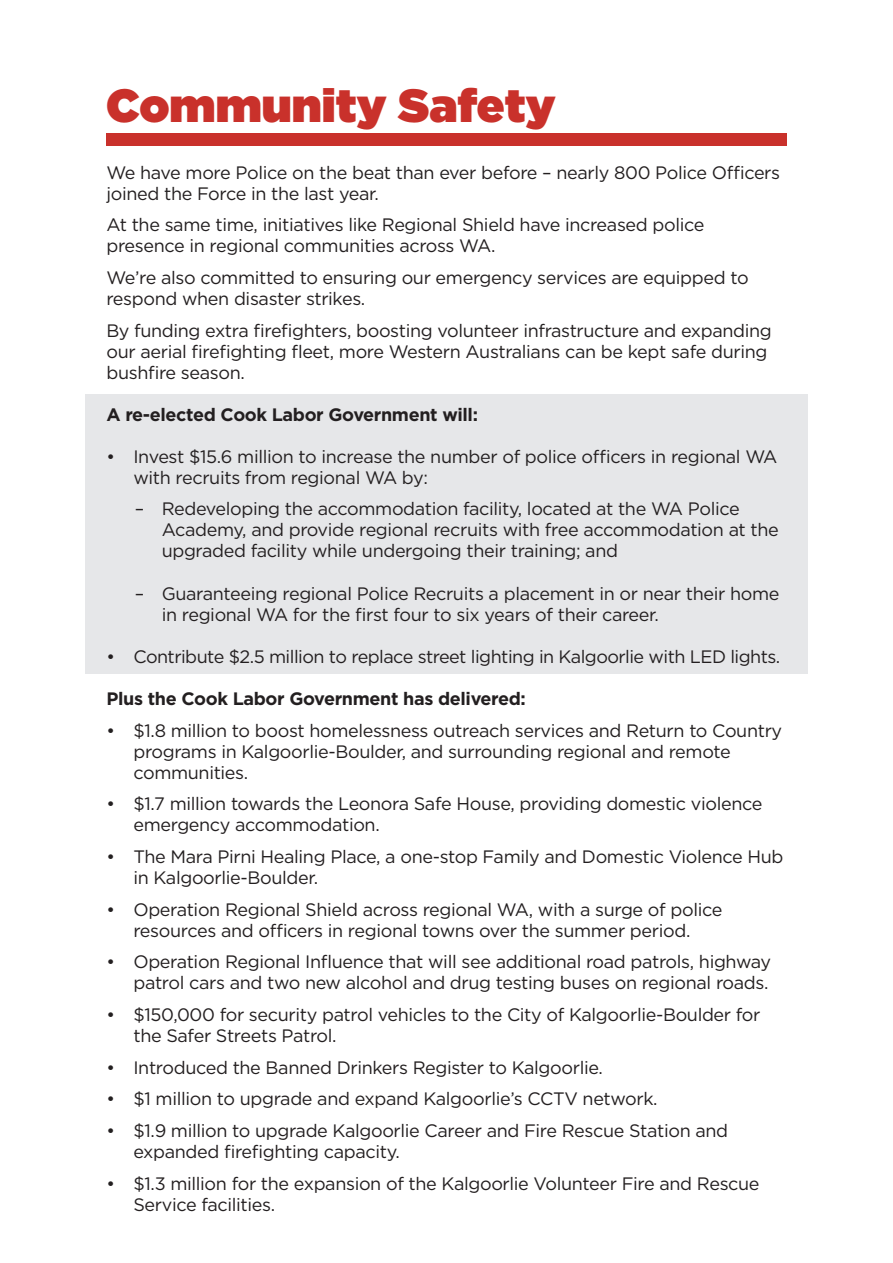
<style>
.page{position:relative;width:893px;height:1263px;background:#fff}
.page>*{position:absolute;margin:0;border:0;box-sizing:border-box;transform-origin:0 0}
.t1{font:900 46.5px "Gotham";color:#c9312b}
.t2{font:18px/21px "Gotham";letter-spacing:-.02em;color:#231f20}
.t3{font:700 18px "Gotham";letter-spacing:-.02em;color:#231f20}
</style>
<div class="page">
<div style="left:85px;top:394px;width:723px;height:280px;background:#e6e7e9"></div>
<div style="left:106px;top:133px;width:681px;height:12px;background:#c9312b"></div>
<h1 class="t1" style="left:106px;top:72px;width:451px">Community Safety</h1>
<p class="t2" style="left:106px;top:161px;width:675px">We have more Police on the beat than ever before – nearly 800 Police Officers joined the Force in the last year.</p>
<p class="t2" style="left:106px;top:214px;width:599px">At the same time, initiatives like Regional Shield have increased police presence in regional communities across WA.</p>
<p class="t2" style="left:106px;top:267px;width:644px">We’re also committed to ensuring our emergency services are equipped to respond when disaster strikes.</p>
<p class="t2" style="left:106px;top:319px;width:667px">By funding extra firefighters, boosting volunteer infrastructure and expanding our aerial firefighting fleet, more Western Australians can be kept safe during bushfire season.</p>
<p class="t3" style="left:106px;top:402px;width:373px">A re-elected Cook Labor Government will:</p>
<p class="t2" style="left:133px;top:445px;width:646px;text-indent:-27px">• Invest $15.6 million to increase the number of police officers in regional WA with recruits from regional WA by:</p>
<p class="t2" style="left:162px;top:498px;width:619px;text-indent:-27px">– Redeveloping the accommodation facility, located at the WA Police<br>Academy, and provide regional recruits with free accommodation at the upgraded facility while undergoing their training; and</p>
<p class="t2" style="left:162px;top:582px;width:619px;text-indent:-27px">– Guaranteeing regional Police Recruits a placement in or near their home in regional WA for the first four to six years of their career.</p>
<p class="t2" style="left:106px;top:646px;width:675px">• Contribute $2.5 million to replace street lighting in Kalgoorlie with LED lights.</p>
<p class="t3" style="left:106px;top:687px;width:421px">Plus the Cook Labor Government has delivered:</p>
<p class="t2" style="left:133px;top:719px;width:650px;text-indent:-27px">• $1.8 million to boost homelessness outreach services and Return to Country programs in Kalgoorlie-Boulder, and surrounding regional and remote communities.</p>
<p class="t2" style="left:133px;top:793px;width:631px;text-indent:-27px">• $1.7 million towards the Leonora Safe House, providing domestic violence emergency accommodation.</p>
<p class="t2" style="left:133px;top:846px;width:651px;text-indent:-27px">• The Mara Pirni Healing Place, a one-stop Family and Domestic Violence Hub in Kalgoorlie-Boulder.</p>
<p class="t2" style="left:106px;top:898px;width:617px;text-align:center">• Operation Regional Shield across regional WA, with a surge of police resources and officers in regional towns over the summer period.</p>
<p class="t2" style="left:106px;top:951px;width:666px;text-align:right">• Operation Regional Influence that will see additional road patrols, highway patrol cars and two new alcohol and drug testing buses on regional roads.</p>
<p class="t2" style="left:133px;top:1004px;width:629px;text-indent:-27px">• $150,000 for security patrol vehicles to the City of Kalgoorlie-Boulder for the Safer Streets Patrol.</p>
<p class="t2" style="left:106px;top:1056px;width:498px">• Introduced the Banned Drinkers Register to Kalgoorlie.</p>
<p class="t2" style="left:106px;top:1088px;width:553px">• $1 million to upgrade and expand Kalgoorlie’s CCTV network.</p>
<p class="t2" style="left:133px;top:1119px;width:596px;text-indent:-27px">• $1.9 million to upgrade Kalgoorlie Career and Fire Rescue Station and expanded firefighting capacity.</p>
<p class="t2" style="left:133px;top:1172px;width:628px;text-indent:-27px">• $1.3 million for the expansion of the Kalgoorlie Volunteer Fire and Rescue<br>Service facilities.</p>
</div>
